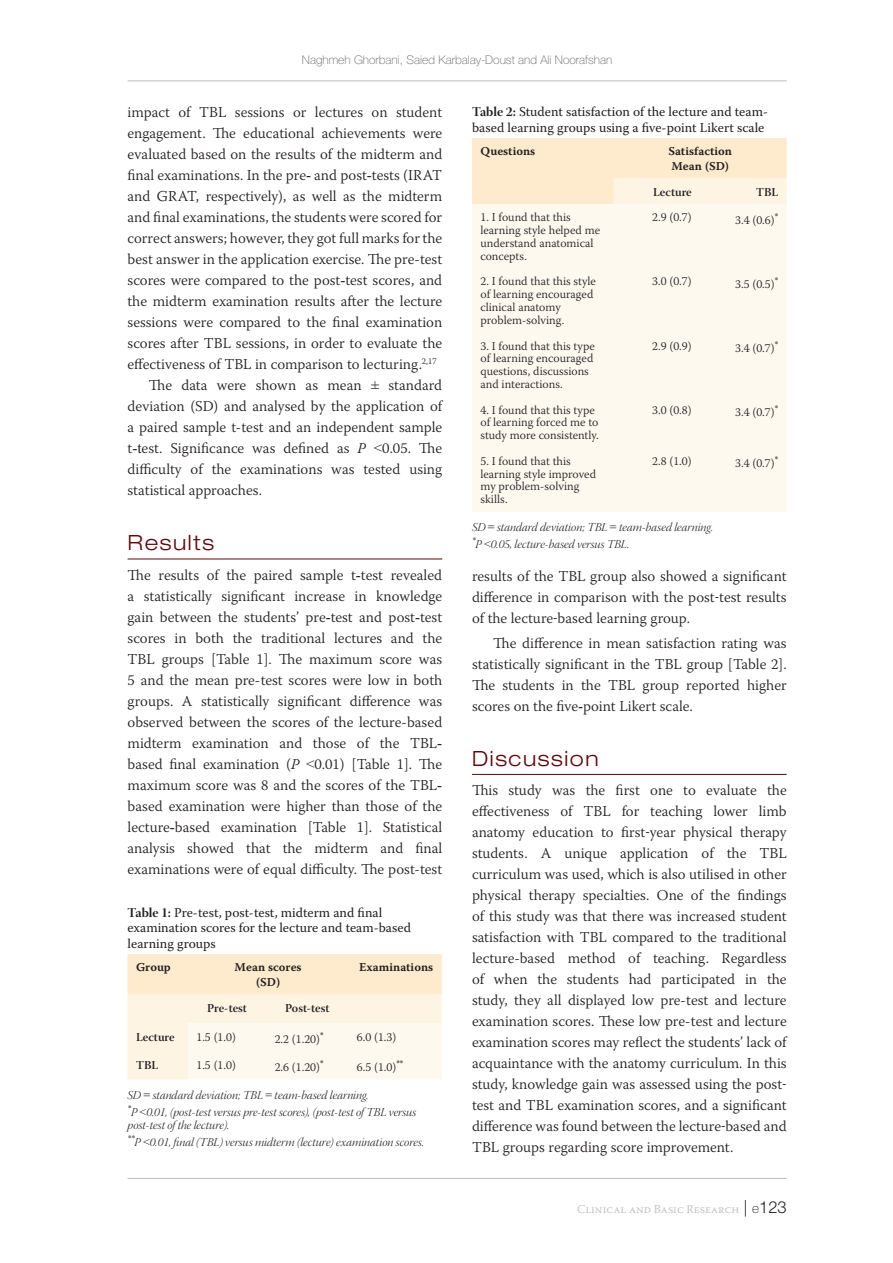
<style>
.page{position:relative;width:893px;height:1263px;background:#fff}
.page>*{position:absolute;margin:0;border:0;box-sizing:border-box;transform-origin:0 0}
.Heading1{font:300 expanded 21px "Helvetica Neue LT Pro";letter-spacing:.075em;color:#60080e}
.Text_Para_1{font:300 15px/21px "Warnock Pro";color:#231f20;text-align:justify}
.Text_Para_2{font:300 15px/21px "Warnock Pro";color:#231f20;text-align:justify}
.Tables{font:13.5px/15.8px "Warnock Pro";color:#231f20}
.Table_Text{font:300 12px/12.8px "Warnock Pro";color:#231f20}
.Table_Sub{font:12px/12.8px "Warnock Pro Light It Disp";color:#231f20}
.Table_Text_Heading{font:12px/14.4px "Warnock Pro Semibold Capt";color:#231f20}
.t1{font:100 12px "Helvetica Neue LT Pro";color:#636366}
.t2{font:300 12px "Warnock Pro";color:#bcbdc0}
.Table_Subheading{font:12px "Warnock Pro Semibold Subh";color:#231f20}
.Table_Subheading_NoP{font:12px "Warnock Pro Semibold Subh";color:#231f20}
.s1{font-family:"Times New Roman";font-weight:400}
.s2{font-style:italic}
.s3{font-family:"Agency FB";font-weight:400}
.s4{font-family:"Warnock Pro Bold Disp"}
.s5{font-family:"Times New Roman"}
.s6{font-family:"Helvetica Neue LT Pro";font-size:16.5px;color:#231f20}
.s7{font-family:"Helvetica Neue LT Pro";font-weight:100;font-size:13.5px;color:#231f20}
</style>
<div class="page">
<hr style="left:128px;top:81px;width:659px;height:1px;background:#bcbdc0">
<hr style="left:128px;top:1178px;width:659px;height:1px;background:#bcbdc0">
<hr style="left:128px;top:559px;width:314px;height:1px;background:#60080e">
<hr style="left:472px;top:774px;width:315px;height:1px;background:#60080e">
<svg style="left:128px;top:954px;width:314px;height:125px"></svg>
<svg style="left:472px;top:138px;width:315px;height:66px;background:#feecd1"></svg>
<div style="left:472px;top:204px;width:315px;height:308px;background:#fef9ef"></div>
<p class="t1" style="left:302px;top:53px;width:312px">Naghmeh Ghorbani, Saied Karbalay-Doust and Ali Noorafshan</p>
<p class="Text_Para_2" style="left:128px;top:102px;width:316px">impact of TBL sessions or lectures on student engagement. The educational achievements were evaluated based on the results of the midterm and final examinations. In the pre<span class="s1">-</span> and post<span class="s1">-</span>tests (IRAT and GRAT, respectively), as well as the midterm and final examinations, the students were scored for correct answers; however, they got full marks for the best answer in the application exercise. The pre-test scores were compared to the post<span class="s1">-</span>test scores, and the midterm examination results after the lecture sessions were compared to the final examination scores after TBL sessions, in order to evaluate the effectiveness of TBL in comparison to lecturing.<sup>2,17</sup></p>
<p class="Text_Para_2" style="left:128px;top:375px;width:316px;text-indent:21px">The data were shown as mean <span class="s1">±</span> standard deviation (SD) and analysed by the application of a paired sample t-test and an independent sample t<span class="s1">-t</span>est. Significance was defined as <span class="s2">P</span> <span class="s1">&lt;</span>0.05. The difficulty of the examinations was tested using statistical approaches.</p>
<p class="Heading1" style="left:128px;top:530px;width:88px">Results</p>
<p class="Text_Para_1" style="left:128px;top:564px;width:316px">The results of the paired sample t<span class="s1">-</span>test revealed a statistically significant increase in knowledge gain between the students’ pre<span class="s1">-</span>test and post<span class="s1">-</span>test scores in both the traditional lectures and the TBL groups [Table 1]. The maximum score was 5 and the mean pre-test scores were low in both groups. A statistically significant difference was observed between the scores of the lecture-based midterm examination and those of the TBL&shy;based final examination (<span class="s2">P</span> <span class="s1">&lt;</span>0.01) [Table 1]. The maximum score was 8 and the scores of the TBL&shy;based examination were higher than those of the lecture<span class="s1">-</span>based examination [Table 1]. Statistical analysis showed that the midterm and final examinations were of equal difficulty. The post-test</p>
<p class="Text_Para_1" style="left:472px;top:565px;width:316px">results of the TBL group also showed a significant difference in comparison with the post<span class="s3">-</span>test results of the lecture<span class="s3">-</span>based learning group.</p>
<p class="Tables" style="left:472px;top:104px;width:297px"><span class="s4">Table 2:</span> Student satisfaction of the lecture and team&shy;based learning groups using a five-point Likert scale</p>
<p class="Table_Text_Heading" style="left:480px;top:144px;width:56px">Questions</p>
<p class="Table_Text_Heading" style="left:668px;top:144px;width:65px">Satisfaction<br>Mean (SD)</p>
<p class="Table_Subheading" style="left:653px;top:184px;width:40px">Lecture</p>
<p class="Table_Subheading" style="left:756px;top:184px;width:24px">TBL</p>
<p class="Table_Text" style="left:480px;top:211px;width:121px">1. I found that this learning style helped me understand anatomical concepts.</p>
<p class="Table_Text" style="left:652px;top:211px;width:41px">2.9 (0.7)</p>
<p class="Table_Text" style="left:735px;top:213px;width:44px">3.4 (0.6)<sup>*</sup></p>
<p class="Table_Text" style="left:480px;top:275px;width:117px">2. I found that this style of learning encouraged clinical anatomy problem-solving.</p>
<p class="Table_Text" style="left:652px;top:275px;width:41px">3.0 (0.7)</p>
<p class="Table_Text" style="left:735px;top:277px;width:44px">3.5 (0.5)<sup>*</sup></p>
<p class="Table_Text" style="left:480px;top:339px;width:116px">3. I found that this type of learning encouraged questions, discussions and interactions.</p>
<p class="Table_Text" style="left:652px;top:339px;width:41px">2.9 (0.9)</p>
<p class="Table_Text" style="left:735px;top:341px;width:44px">3.4 (0.7)<sup>*</sup></p>
<p class="Table_Text" style="left:480px;top:403px;width:120px">4. I found that this type of learning forced me to study more consistently.</p>
<p class="Table_Text" style="left:652px;top:403px;width:41px">3.0 (0.8)</p>
<p class="Table_Text" style="left:735px;top:405px;width:44px">3.4 (0.7)<sup>*</sup></p>
<p class="Table_Text" style="left:480px;top:454px;width:117px">5. I found that this learning style improved my problem-solving skills.</p>
<p class="Table_Text" style="left:652px;top:454px;width:41px">2.8 (1.0)</p>
<p class="Table_Text" style="left:735px;top:457px;width:44px">3.4 (0.7)<sup>*</sup></p>
<p class="Table_Sub" style="left:472px;top:522px;width:243px">SD <span class="s5">=</span> standard deviation; TBL <span class="s5">=</span> team-based learning.</p>
<p class="Table_Sub" style="left:472px;top:539px;width:159px"><sup>*</sup>P <span class="s5">&lt;</span>0.05, lecture-based versus TBL.</p>
<p class="Text_Para_2" style="left:472px;top:632px;width:316px;text-indent:21px">The difference in mean satisfaction rating was statistically significant in the TBL group [Table 2].<br>The students in the TBL group reported higher scores on the five<span class="s1">-</span>point Likert scale.</p>
<p class="Heading1" style="left:472px;top:746px;width:128px">Discussion</p>
<p class="Text_Para_1" style="left:472px;top:780px;width:316px">This study was the first one to evaluate the effectiveness of TBL for teaching lower limb anatomy education to first<span class="s3">-</span>year physical therapy students. A unique application of the TBL curriculum was used, which is also utilised in other physical therapy specialties. One of the findings of this study was that there was increased student satisfaction with TBL compared to the traditional lecture-based method of teaching. Regardless of when the students had participated in the study, they all displayed low pre-test and lecture examination scores. These low pre-test and lecture examination scores may reflect the students’ lack of acquaintance with the anatomy curriculum. In this study, knowledge gain was assessed using the post&shy;test and TBL examination scores, and a significant difference was found between the lecture<span class="s3">-</span>based and TBL groups regarding score improvement.</p>
<p class="Tables" style="left:128px;top:904px;width:285px"><span class="s4">Table 1:</span> Pre-test, post-test, midterm and final examination scores for the lecture and team-based learning groups</p>
<p class="Table_Text_Heading" style="left:136px;top:960px;width:36px">Group</p>
<p class="Table_Text_Heading" style="left:235px;top:960px;width:69px">Mean scores</p>
<p class="Table_Text_Heading" style="left:256px;top:974px;width:26px">(SD)</p>
<p class="Table_Text_Heading" style="left:359px;top:960px;width:76px">Examinations</p>
<p class="Table_Subheading" style="left:207px;top:1000px;width:41px">Pre-test</p>
<p class="Table_Subheading" style="left:285px;top:1000px;width:46px">Post-test</p>
<p class="Table_Subheading_NoP" style="left:136px;top:1029px;width:40px">Lecture</p>
<p class="Table_Text" style="left:196px;top:1030px;width:41px">1.5 (1.0)</p>
<p class="Table_Text" style="left:275px;top:1032px;width:50px">2.2 (1.20)<sup>*</sup></p>
<p class="Table_Text" style="left:357px;top:1030px;width:41px">6.0 (1.3)</p>
<p class="Table_Subheading_NoP" style="left:136px;top:1057px;width:24px">TBL</p>
<p class="Table_Text" style="left:196px;top:1058px;width:41px">1.5 (1.0)</p>
<p class="Table_Text" style="left:275px;top:1060px;width:50px">2.6 (1.20)<sup>*</sup></p>
<p class="Table_Text" style="left:357px;top:1060px;width:48px">6.5 (1.0)<sup>**</sup></p>
<p class="Table_Sub" style="left:128px;top:1090px;width:243px">SD <span class="s5">=</span> standard deviation; TBL <span class="s5">=</span> team-based learning.</p>
<p class="Table_Sub" style="left:128px;top:1107px;width:290px"><sup>*</sup>P <span class="s5">&lt;</span>0.01, (post-test versus pre-test scores), (post-test of TBL versus post-test of the lecture).</p>
<p class="Table_Sub" style="left:128px;top:1136px;width:298px"><sup>**</sup>P <span class="s5">&lt;</span>0.01, final (TBL) versus midterm (lecture) examination scores.</p>
<p class="t2" style="left:577px;top:1201px;width:211px">Clinical and Basic Research <span class="s6">|</span> <span class="s7">e</span><span class="s6">123</span></p>
</div>
